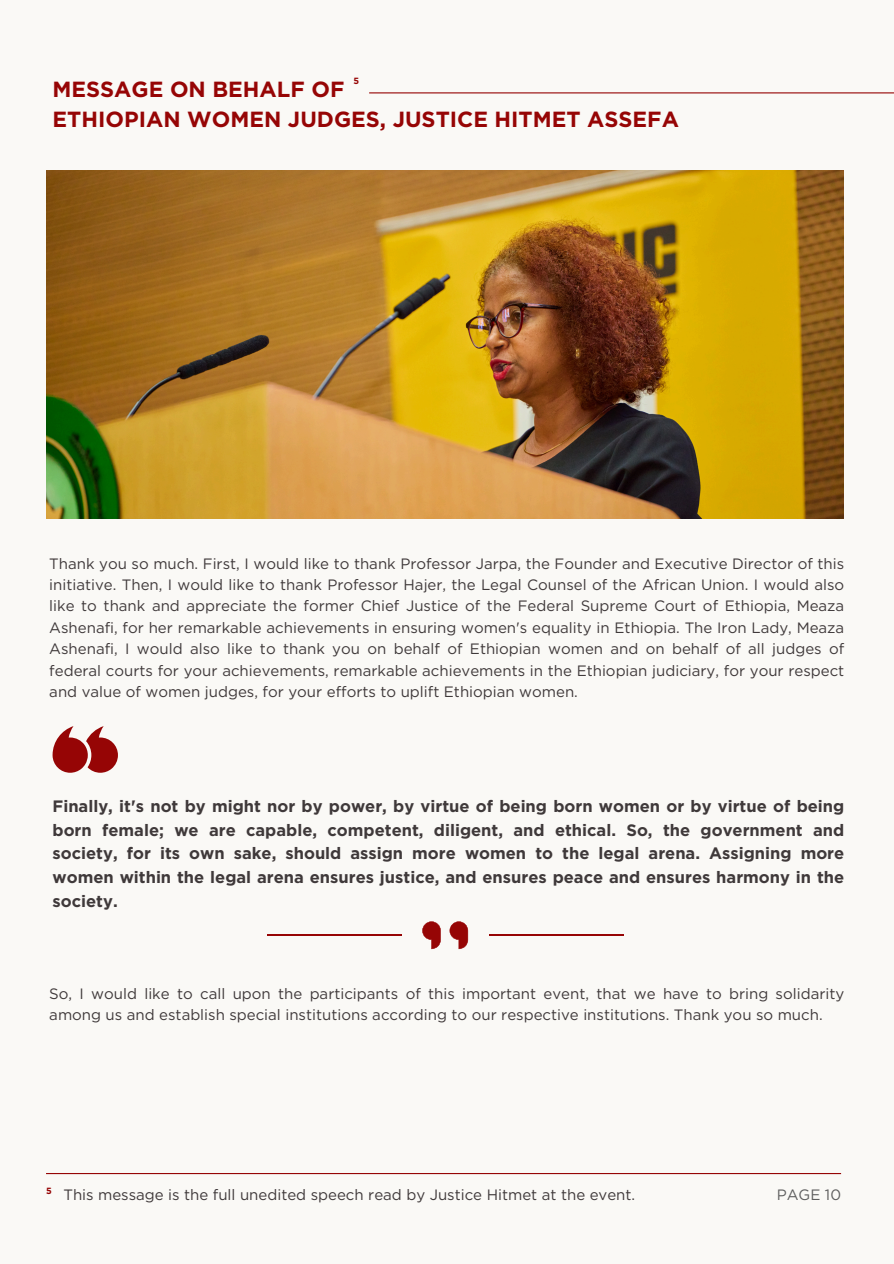
<style>
.page{position:relative;width:894px;height:1264px;background:#fff}
.page>*{position:absolute;margin:0;border:0;box-sizing:border-box;transform-origin:0 0}
.t1{font:700 21.9px/30.6px "Gotham";color:#960505}
.t2{font:700 16.5px/23.7px "Gotham";color:#3f393a;text-align:justify}
.t3{font:15px/21.3px "Gotham";color:#3f393a;text-align:justify}
.t4{font:15px "Gotham";color:#5e5e5e}
.t5{font:700 9px "Gotham";color:#960505}
</style>
<div class="page">
<div style="left:0;top:0;width:893px;height:1263px;background:#faf9f6"></div>
<hr style="left:369px;top:92px;width:524px;height:1px;background:#960505">
<img style="left:46px;top:170px;width:797px;height:349px">
<hr style="left:46px;top:1172px;width:794px;height:2px;background:#960505">
<svg style="left:53px;top:726px;width:65px;height:46px"></svg>
<svg style="left:422px;top:921px;width:18px;height:28px"></svg>
<svg style="left:449px;top:921px;width:19px;height:28px"></svg>
<hr style="left:489px;top:934px;width:134px;height:2px;background:#960505">
<hr style="left:267px;top:934px;width:134px;height:2px;background:#960505">
<p class="t5" style="left:353px;top:75px;width:7px">5</p>
<h1 class="t1" style="left:53px;top:73px;width:627px">MESSAGE ON BEHALF OF<br>ETHIOPIAN WOMEN JUDGES, JUSTICE HITMET ASSEFA</h1>
<p class="t3" style="left:49px;top:552px;width:796px">Thank you so much. First, I would like to thank Professor Jarpa, the Founder and Executive Director of this initiative. Then, I would like to thank Professor Hajer, the Legal Counsel of the African Union. I would also like to thank and appreciate the former Chief Justice of the Federal Supreme Court of Ethiopia, Meaza Ashenafi, for her remarkable achievements in ensuring women's equality in Ethiopia. The Iron Lady, Meaza Ashenafi, I would also like to thank you on behalf of Ethiopian women and on behalf of all judges of federal courts for your achievements, remarkable achievements in the Ethiopian judiciary, for your respect and value of women judges, for your efforts to uplift Ethiopian women.</p>
<p class="t2" style="left:53px;top:794px;width:793px">Finally, it's not by might nor by power, by virtue of being born women or by virtue of being born female; we are capable, competent, diligent, and ethical. So, the government and society, for its own sake, should assign more women to the legal arena. Assigning more women within the legal arena ensures justice, and ensures peace and ensures harmony in the society.</p>
<p class="t3" style="left:49px;top:982px;width:796px">So, I would like to call upon the participants of this important event, that we have to bring solidarity among us and establish special institutions according to our respective institutions. Thank you so much.</p>
<h3 class="t5" style="left:46px;top:1185px;width:7px">5</h3>
<p class="t3" style="left:63px;top:1183px;width:573px">This message is the full unedited speech read by Justice Hitmet at the event.</p>
<p class="t4" style="left:776px;top:1185px;width:66px">PAGE 10</p>
</div>
